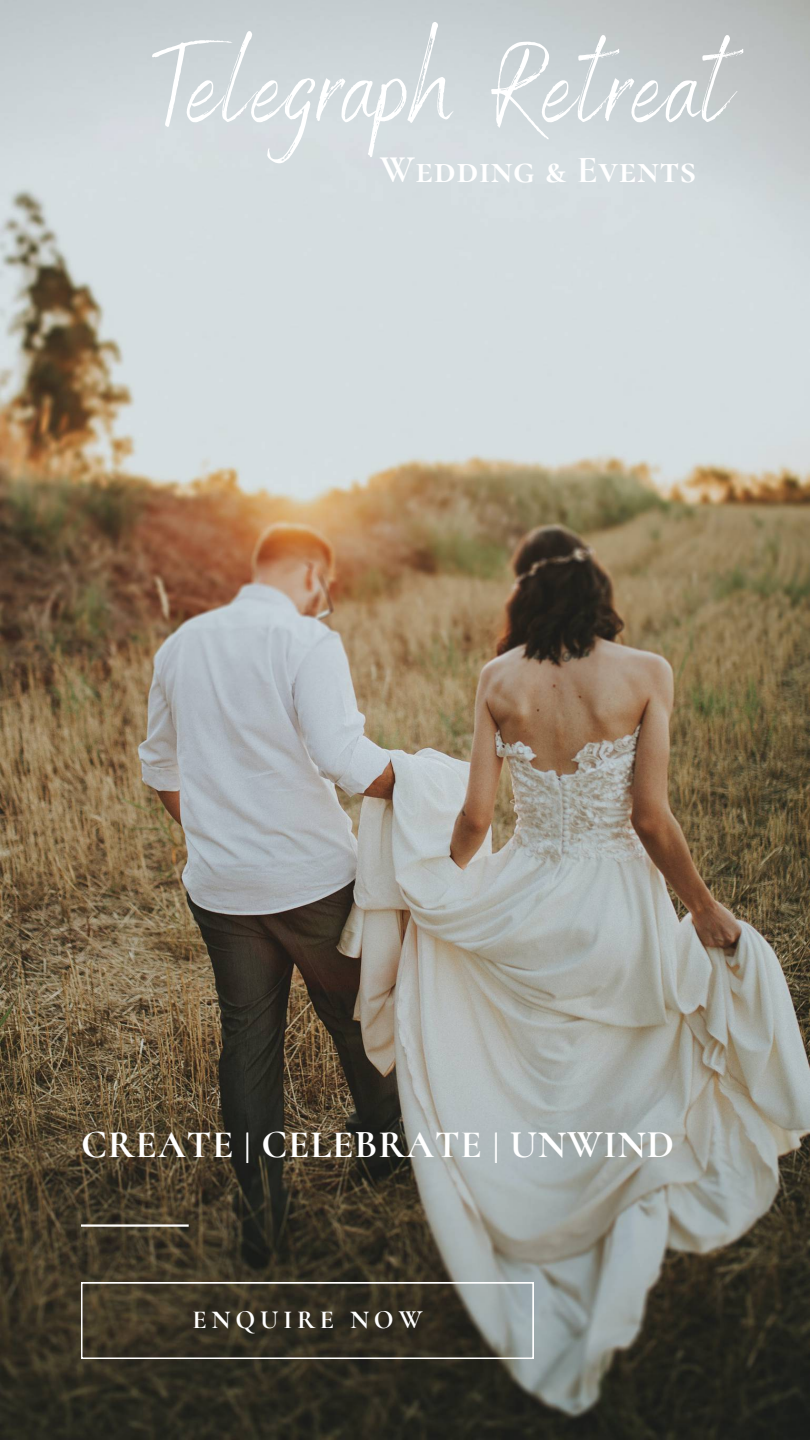
<style>
.page{position:relative;width:810px;height:1440px;background:#fff}
.page>*{position:absolute;margin:0;border:0;box-sizing:border-box;transform-origin:0 0}
.t1{font:113px "Benedict";letter-spacing:.02em;color:#fff}
.t2{font:700 38.8px "Cormorant SC";letter-spacing:.02em;color:#fff}
.t3{font:700 38.3px "Cormorant SC";letter-spacing:.02em;color:#fff}
.t4{font:700 26px "Cormorant SC";letter-spacing:.185em;color:#fff}
</style>
<div class="page">
<img style="left:0;top:0;width:810px;height:1440px">
<hr style="left:81px;top:1224px;width:108px;height:3px;background:#fff">
<svg style="left:81px;top:1282px;width:453px;height:77px;background:#4b483c"></svg>
<h1 class="t1" style="left:152px;top:14px;width:578px">Telegraph Retreat</h1>
<p class="t3" style="left:380px;top:146px;width:318px">Wedding &amp; Events</p>
<p class="t2" style="left:81px;top:1121px;width:595px">CREATE | CELEBRATE | UNWIND</p>
<p class="t4" style="left:192px;top:1304px;width:231px">ENQUIRE NOW</p>
</div>
